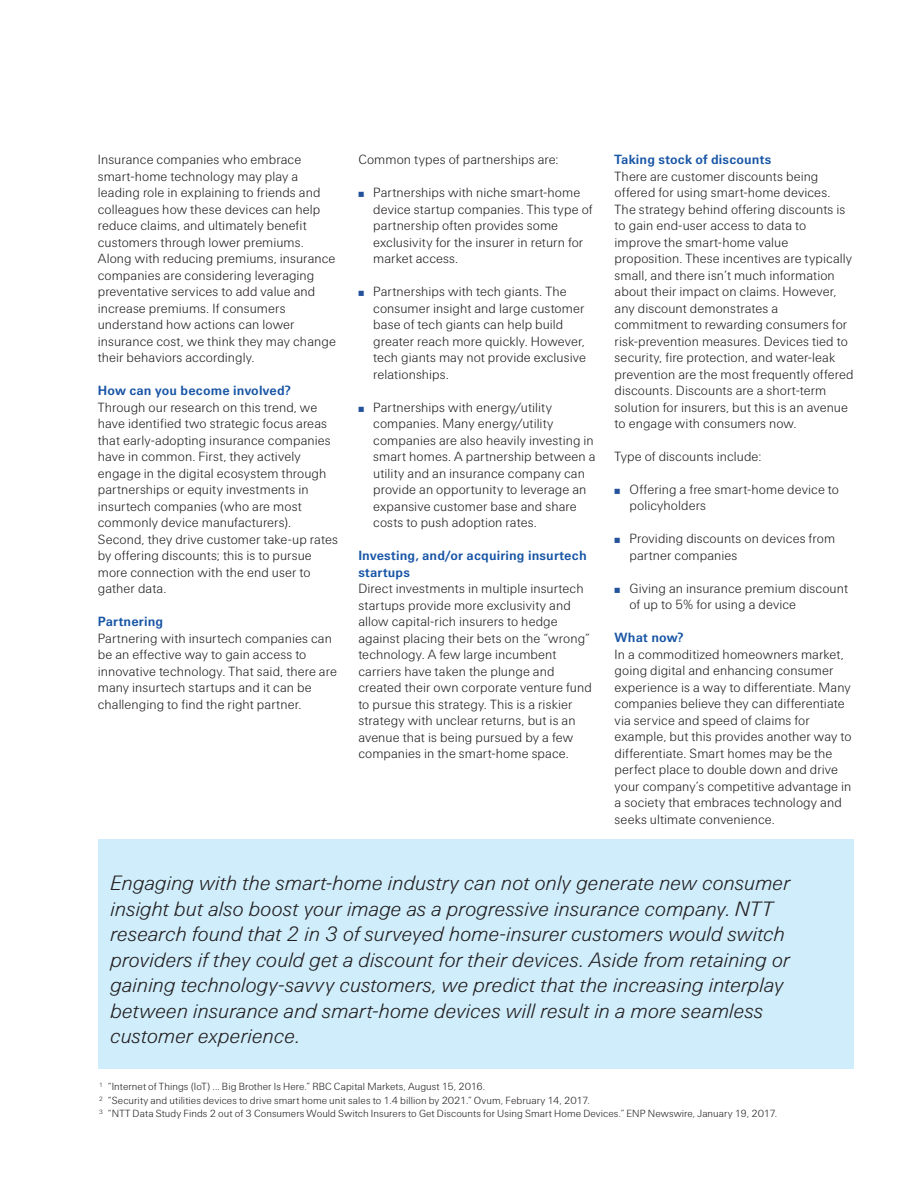
<style>
.page{position:relative;width:918px;height:1188px;background:#fff}
.page>*{position:absolute;margin:0;border:0;box-sizing:border-box;transform-origin:0 0}
.t1{font:italic 300 21px/25.5px "Swiss Re Sans OT";letter-spacing:-.005em;color:#231f20}
.t2{font:300 13.5px/16.5px "Swiss Re Sans OT";letter-spacing:.005em;color:#231f20}
.t3{font:700 13.5px/16.5px "Swiss Re Sans OT";letter-spacing:.01em;color:#1855a5}
.t4{font:300 10.5px/13.5px "Swiss Re Sans OT";letter-spacing:.005em;color:#231f20}
.s1{color:#24529b}
</style>
<div class="page">
<div style="left:98px;top:839px;width:755px;height:230px;background:#d0edfb"></div>
<p class="t2" style="left:98px;top:152px;width:240px">Insurance companies who embrace smart-home technology may play a leading role in explaining to friends and colleagues how these devices can help reduce claims, and ultimately benefit customers through lower premiums.<br>Along with reducing premiums, insurance companies are considering leveraging preventative services to add value and increase premiums. If consumers understand how actions can lower insurance cost, we think they may change their behaviors accordingly.</p>
<p class="t3" style="left:98px;top:382px;width:194px">How can you become involved?</p>
<p class="t2" style="left:98px;top:399px;width:242px">Through our research on this trend, we have identified two strategic focus areas that early-adopting insurance companies have in common. First, they actively engage in the digital ecosystem through partnerships or equity investments in insurtech companies (who are most commonly device manufacturers).<br>Second, they drive customer take-up rates by offering discounts; this is to pursue more connection with the end user to gather data.</p>
<p class="t3" style="left:98px;top:613px;width:67px">Partnering</p>
<p class="t2" style="left:98px;top:630px;width:241px">Partnering with insurtech companies can be an effective way to gain access to innovative technology. That said, there are many insurtech startups and it can be challenging to find the right partner.</p>
<p class="t2" style="left:358px;top:151px;width:202px">Common types of partnerships are:</p>
<p class="t2" style="left:373px;top:184px;width:221px;text-indent:-15px"><span class="s1">̤</span> Partnerships with niche smart-home device startup companies. This type of partnership often provides some exclusivity for the insurer in return for market access.</p>
<p class="t2" style="left:373px;top:283px;width:214px;text-indent:-15px"><span class="s1">̤</span> Partnerships with tech giants. The consumer insight and large customer base of tech giants can help build greater reach more quickly. However, tech giants may not provide exclusive relationships.</p>
<p class="t2" style="left:373px;top:399px;width:224px;text-indent:-15px"><span class="s1">̤</span> Partnerships with energy/utility companies. Many energy/utility companies are also heavily investing in smart homes. A partnership between a utility and an insurance company can provide an opportunity to leverage an expansive customer base and share costs to push adoption rates.</p>
<p class="t3" style="left:358px;top:547px;width:230px">Investing, and/or acquiring insurtech startups</p>
<p class="t2" style="left:358px;top:580px;width:235px">Direct investments in multiple insurtech startups provide more exclusivity and allow capital-rich insurers to hedge against placing their bets on the “wrong” technology. A few large incumbent carriers have taken the plunge and created their own corporate venture fund to pursue this strategy. This is a riskier strategy with unclear returns, but is an avenue that is being pursued by a few companies in the smart-home space.</p>
<p class="t3" style="left:615px;top:151px;width:158px">Taking stock of discounts</p>
<p class="t2" style="left:615px;top:168px;width:240px">There are customer discounts being offered for using smart-home devices.<br>The strategy behind offering discounts is to gain end-user access to data to improve the smart-home value proposition. These incentives are typically small, and there isn’t much information about their impact on claims. However, any discount demonstrates a commitment to rewarding consumers for risk-prevention measures. Devices tied to security, fire protection, and water-leak prevention are the most frequently offered discounts. Discounts are a short-term solution for insurers, but this is an avenue to engage with consumers now.</p>
<p class="t2" style="left:615px;top:448px;width:148px">Type of discounts include:</p>
<p class="t2" style="left:630px;top:481px;width:211px;text-indent:-15px"><span class="s1">̤</span> Offering a free smart-home device to policyholders</p>
<p class="t2" style="left:630px;top:531px;width:207px;text-indent:-15px"><span class="s1">̤</span> Providing discounts on devices from partner companies</p>
<p class="t2" style="left:630px;top:580px;width:220px;text-indent:-15px"><span class="s1">̤</span> Giving an insurance premium discount of up to 5% for using a device</p>
<p class="t3" style="left:615px;top:630px;width:70px">What now?</p>
<p class="t2" style="left:615px;top:646px;width:238px">In a commoditized homeowners market, going digital and enhancing consumer experience is a way to differentiate. Many companies believe they can differentiate via service and speed of claims for example, but this provides another way to differentiate. Smart homes may be the perfect place to double down and drive your company’s competitive advantage in a society that embraces technology and seeks ultimate convenience.</p>
<p class="t1" style="left:111px;top:871px;width:681px">Engaging with the smart-home industry can not only generate new consumer insight but also boost your image as a progressive insurance company. NTT research found that 2 in 3 of surveyed home-insurer customers would switch providers if they could get a discount for their devices. Aside from retaining or gaining technology-savvy customers, we predict that the increasing interplay between insurance and smart-home devices will result in a more seamless customer experience.</p>
<p class="t4" style="left:99px;top:1080px;width:679px"><sup>1</sup> “Internet of Things (IoT) ... Big Brother Is Here.” RBC Capital Markets, August 15, 2016.<br><sup>2</sup> “Security and utilities devices to drive smart home unit sales to 1.4 billion by 2021.” Ovum, February 14, 2017.<br><sup>3</sup> “NTT Data Study Finds 2 out of 3 Consumers Would Switch Insurers to Get Discounts for Using Smart Home Devices.” ENP Newswire, January 19, 2017.</p>
</div>
